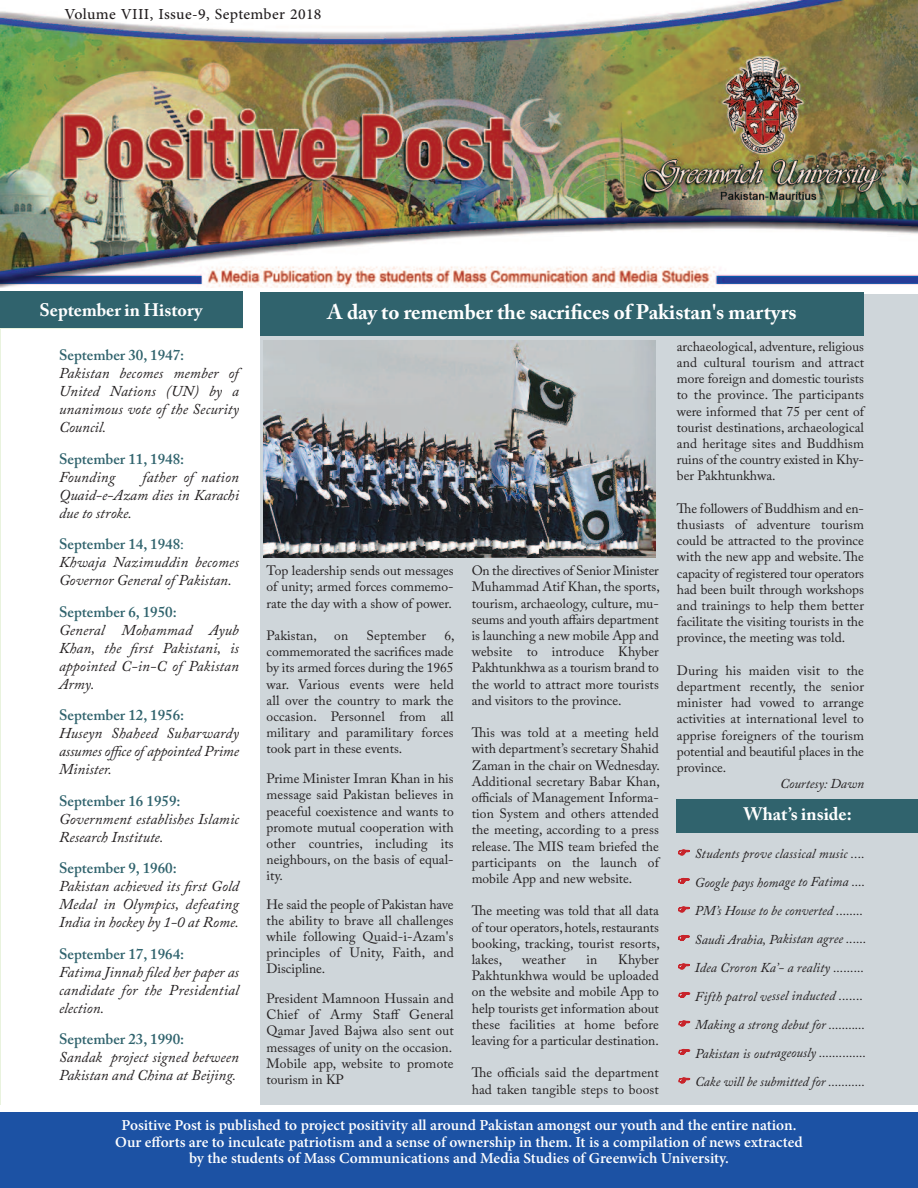
<style>
.page{position:relative;width:918px;height:1188px;background:#fff}
.page>*{position:absolute;margin:0;border:0;box-sizing:border-box;transform-origin:0 0}
.t1{font:700 21px "Adobe Caslon Pro";color:#fff}
.t2{font:21px "Adobe Arabic";letter-spacing:.015em;color:#231f20}
.t3{font:700 18px "Adobe Caslon Pro";color:#fff}
.t4{font:italic 15px/18px "Adobe Caslon Pro";letter-spacing:.005em;color:#231f20;text-align:justify}
.t5{font:700 15px/16.5px "Adobe Hebrew";color:#fff;text-align:center}
.t6{font:600 15px "Adobe Caslon Pro";color:#30636d}
.t7{font:13.5px/16.2px "Adobe Caslon Pro";letter-spacing:.005em;color:#231f20;text-align:justify}
.t8{font:italic 13.5px/28.5px "Adobe Caslon Pro";color:#231f20}
.s1{font-weight:600;font-style:normal;color:#30636d}
.s2{font-style:normal;color:#30636d}
</style>
<div class="page">
<div style="left:260px;top:294px;width:658px;height:810px;background:#cfd6da"></div>
<img style="left:0;top:1px;width:918px;height:287px">
<div style="left:0;top:292px;width:243px;height:36px;background:#30636d"></div>
<div style="left:0;top:1112px;width:918px;height:76px;background:#1c52a4"></div>
<div style="left:676px;top:800px;width:242px;height:33px;background:#30636d"></div>
<img style="left:263px;top:341px;width:393px;height:217px">
<div style="left:260px;top:293px;width:604px;height:43px;background:#30636d"></div>
<h1 class="t2" style="left:64px;top:-2px;width:259px">Volume VIII, Issue-9, September 2018</h1>
<h2 class="t3" style="left:39px;top:302px;width:165px">September in History</h2>
<p class="t6" style="left:59px;top:350px;width:127px">September 30, 1947:</p>
<p class="t4" style="left:59px;top:367px;width:181px">Pakistan becomes member of United Nations (UN) by a unanimous vote of the Security Council.</p>
<p class="t6" style="left:59px;top:453px;width:127px">September 11, 1948:</p>
<p class="t4" style="left:59px;top:470px;width:58px">Founding</p>
<p class="t4" style="left:59px;top:470px;width:181px;text-indent:83px">father of nation Quaid-e-Azam dies in Karachi due to stroke.</p>
<p class="t4" style="left:59px;top:538px;width:181px;text-align:left"><span class="s1">September 14, 1948</span><span class="s2">:<br></span>Khwaja Nazimuddin becomes<br>Governor General of Pakistan.</p>
<p class="t6" style="left:59px;top:606px;width:119px">September 6, 1950:</p>
<p class="t4" style="left:59px;top:623px;width:181px">General Mohammad Ayub Khan, the first Pakistani, is appointed C-in-C of Pakistan Army.</p>
<p class="t6" style="left:59px;top:710px;width:127px">September 12, 1956:</p>
<p class="t4" style="left:59px;top:727px;width:181px">Huseyn Shaheed Suharwardy assumes office of appointed Prime Minister.</p>
<p class="t6" style="left:59px;top:795px;width:123px">September 16 1959:</p>
<p class="t4" style="left:59px;top:812px;width:181px">Government establishes Islamic<br>Research Institute.</p>
<p class="t6" style="left:59px;top:863px;width:119px">September 9, 1960:</p>
<p class="t4" style="left:59px;top:880px;width:181px">Pakistan achieved its first Gold Medal in Olympics, defeating India in hockey by 1-0 at Rome.</p>
<p class="t6" style="left:59px;top:948px;width:127px">September 17, 1964:</p>
<p class="t4" style="left:59px;top:965px;width:181px">Fatima Jinnah filed her paper as candidate for the Presidential election.</p>
<p class="t6" style="left:59px;top:1034px;width:127px">September 23, 1990:</p>
<p class="t4" style="left:59px;top:1051px;width:181px">Sandak project signed between<br>Pakistan and China at Beijing.</p>
<h1 class="t1" style="left:328px;top:304px;width:470px">A day to remember the sacrifices of Pakistan's martyrs</h1>
<p class="t7" style="left:267px;top:564px;width:189px">Top leadership sends out messages of unity; armed forces commemo&shy;rate the day with a show of power.</p>
<p class="t7" style="left:267px;top:629px;width:52px">Pakistan,</p>
<p class="t7" style="left:334px;top:629px;width:15px">on</p>
<p class="t7" style="left:367px;top:629px;width:61px">September</p>
<p class="t7" style="left:267px;top:629px;width:190px;text-indent:178px">6, commemorated the sacrifices made by its armed forces during the 1965 war. Various events were held all over the country to mark the occasion. Personnel from all military and paramilitary forces took part in these events.</p>
<p class="t7" style="left:267px;top:772px;width:189px">Prime Minister Imran Khan in his message said Pakistan believes in peaceful coexistence and wants to promote mutual cooperation with other countries, including its neighbours, on the basis of equal&shy;ity.</p>
<p class="t7" style="left:267px;top:897px;width:189px">He said the people of Pakistan have the ability to brave all challenges while following Quaid-i-Azam's principles of Unity, Faith, and Discipline.</p>
<p class="t7" style="left:267px;top:992px;width:189px">President Mamnoon Hussain and Chief of Army Staff General Qamar Javed Bajwa also sent out messages of unity on the occasion.<br>Mobile app, website to promote tourism in KP</p>
<p class="t7" style="left:472px;top:564px;width:190px">On the directives of Senior Minister Muhammad Atif Khan, the sports, tourism, archaeology, culture, mu&shy;seums and youth affairs department is launching a new mobile App and website to introduce Khyber Pakhtunkhwa as a tourism brand to the world to attract more tourists and visitors to the province.</p>
<p class="t7" style="left:472px;top:726px;width:190px">This was told at a meeting held with department’s secretary Shahid Zaman in the chair on Wednesday.<br>Additional secretary Babar Khan, officials of Management Informa&shy;tion System and others attended the meeting, according to a press release. The MIS team briefed the participants on the launch of mobile App and new website.</p>
<p class="t7" style="left:472px;top:904px;width:190px">The meeting was told that all data of tour operators, hotels,restaurants booking, tracking, tourist resorts, lakes,</p>
<p class="t7" style="left:472px;top:953px;width:189px;text-indent:147px">Khyber Pakhtunkhwa would be uploaded on the website and mobile App to help tourists get information about these facilities at home before leaving for a particular destination.</p>
<p class="t7" style="left:472px;top:1066px;width:189px">The officials said the department had taken tangible steps to boost</p>
<p class="t7" style="left:522px;top:953px;width:45px">weather</p>
<p class="t7" style="left:586px;top:953px;width:12px">in</p>
<p class="t7" style="left:677px;top:340px;width:189px">archaeological, adventure, religious and cultural tourism and attract more foreign and domestic tourists to the province. The participants were informed that 75 per cent of tourist destinations, archaeological and heritage sites and Buddhism ruins of the country existed in Khy&shy;ber Pakhtunkhwa.</p>
<p class="t7" style="left:677px;top:502px;width:189px">The followers of Buddhism and en&shy;thusiasts of adventure tourism could be attracted to the province with the new app and website.The capacity of registered tour operators had been built through workshops and trainings to help them better facilitate the visiting tourists in the province, the meeting was told.</p>
<p class="t7" style="left:677px;top:664px;width:189px">During his maiden visit to the department recently, the senior minister had vowed to arrange activities at international level to apprise foreigners of the tourism potential and beautiful places in the province.</p>
<p class="t8" style="left:780px;top:772px;width:85px">Courtesy: Dawn</p>
<h2 class="t3" style="left:743px;top:807px;width:110px">What’s inside:</h2>
<p class="t8" style="left:695px;top:841px;width:173px">Students prove classical music ....<br>Google pays homage to Fatima ....<br>PM’s House to be converted ........<br>Saudi Arabia, Pakistan agree ......<br>Idea Croron Ka’- a reality .........<br>Fifth patrol vessel inducted .......<br>Making a strong debut for ...........<br>Pakistan is outrageously ..............<br>Cake will be submitted for ...........</p>
<p class="t5" style="left:115px;top:1119px;width:689px">Positive Post is published to project positivity all around Pakistan amongst our youth and the entire nation.<br>Our efforts are to inculcate patriotism and a sense of ownership in them. It is a compilation of news extracted by the students of Mass Communications and Media Studies of Greenwich University.</p>
</div>
